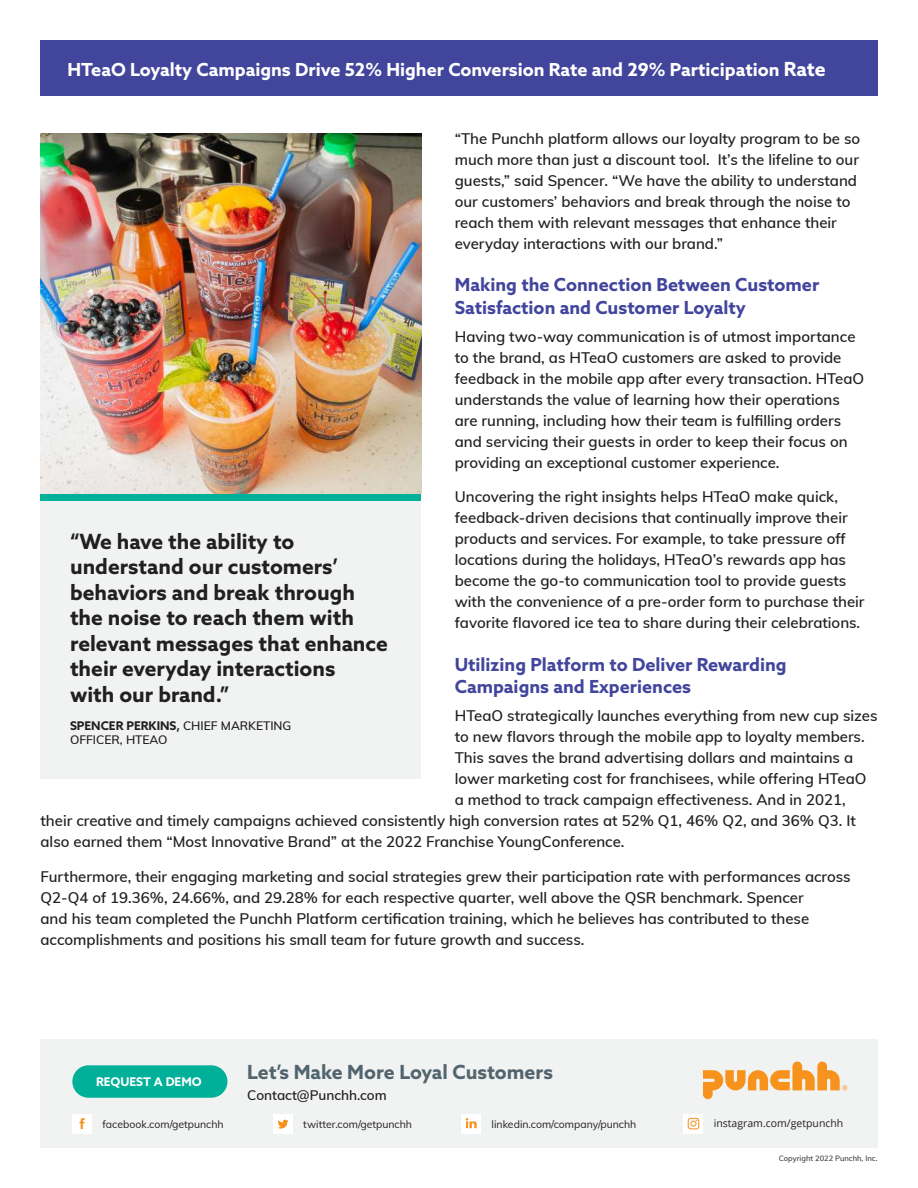
<style>
.page{position:relative;width:918px;height:1188px;background:#fff}
.page>*{position:absolute;margin:0;border:0;box-sizing:border-box;transform-origin:0 0}
.t1{font:700 21px/25.5px "Azo Sans";color:#221f1f}
.t2{font:700 19.5px "Azo Sans";color:#52646e}
.t3{font:700 18px/22.5px "Azo Sans";color:#42459c}
.t4{font:700 18px "Azo Sans";color:#fff}
.t5{font:600 15px/21px "Muli";color:#221f1f}
.t6{font:600 13.5px "Muli";color:#221f1f}
.t7{font:700 12px "Azo Sans";color:#221f1f}
.t8{font:600 12px "Muli";color:#221f1f}
.t9{font:700 12px "Azo Sans";color:#fff}
.t10{font:10.5px "Muli";color:#221f1f}
.t11{font:10.5px "Open Sans";color:#221f1f}
.t12{font:600 7.5px "Muli";color:#404041}
.s1{font-size:19.5px}
.s2{font-family:"Muli";font-weight:600}
</style>
<div class="page">
<div style="left:41px;top:41px;width:837px;height:55px;background:#42459c"></div>
<div style="left:41px;top:1039px;width:837px;height:108px;background:#f1f3f3"></div>
<div style="left:72px;top:1114px;width:20px;height:19px;background:#fff"></div>
<svg style="left:80px;top:1118px;width:5px;height:11px"></svg>
<div style="left:273px;top:1114px;width:20px;height:19px;background:#fff"></div>
<svg style="left:278px;top:1120px;width:10px;height:9px"></svg>
<div style="left:461px;top:1114px;width:20px;height:19px;background:#fff"></div>
<svg style="left:466px;top:1118px;width:11px;height:10px"></svg>
<svg style="left:684px;top:1114px;width:19px;height:19px"></svg>
<svg style="left:688px;top:1118px;width:11px;height:11px"></svg>
<svg style="left:703px;top:1061px;width:144px;height:38px"></svg>
<div style="left:72px;top:1065px;width:155px;height:33px;background:#00b098;border-radius:16px"></div>
<div style="left:41px;top:497px;width:380px;height:282px;background:#f1f3f3"></div>
<div style="left:41px;top:494px;width:380px;height:7px;background:#00b098"></div>
<img style="left:40px;top:133px;width:381px;height:361px">
<p class="t4" style="left:68px;top:62px;width:760px">HTeaO Loyalty Campaigns Drive 52% Higher Conversion Rate and 29% Participation <span class="s1">Rate</span></p>
<p class="t5" style="left:455px;top:127px;width:407px">“The Punchh platform allows our loyalty program to be so much more than just a discount tool. It’s the lifeline to our guests,” said Spencer. “We have the ability to understand our customers’ behaviors and break through the noise to reach them with relevant messages that enhance their everyday interactions with our brand.”</p>
<p class="t3" style="left:455px;top:275px;width:366px">Making the Connection Between Customer<br>Satisfaction and Customer Loyalty</p>
<p class="t5" style="left:455px;top:325px;width:411px">Having two-way communication is of utmost importance to the brand, as HTeaO customers are asked to provide feedback in the mobile app after every transaction. HTeaO understands the value of learning how their operations are running, including how their team is fulfilling orders and servicing their guests in order to keep their focus on providing an exceptional customer experience.</p>
<p class="t5" style="left:455px;top:485px;width:411px">Uncovering the right insights helps HTeaO make quick, feedback-driven decisions that continually improve their products and services. For example, to take pressure off locations during the holidays, HTeaO’s rewards app has become the go-to communication tool to provide guests with the convenience of a pre-order form to purchase their favorite flavored ice tea to share during their celebrations.</p>
<p class="t3" style="left:455px;top:655px;width:333px">Utilizing Platform to Deliver Rewarding<br>Campaigns and Experiences</p>
<p class="t5" style="left:455px;top:704px;width:424px">HTeaO strategically launches everything from new cup sizes</p>
<p class="t5" style="left:455px;top:725px;width:411px">to new flavors through the mobile app to loyalty members.</p>
<p class="t5" style="left:455px;top:746px;width:400px">This saves the brand advertising dollars and maintains a</p>
<p class="t5" style="left:455px;top:767px;width:413px">lower marketing cost for franchisees, while offering HTeaO</p>
<p class="t5" style="left:455px;top:788px;width:392px">a method to track campaign effectiveness. And in 2021,</p>
<p class="t5" style="left:40px;top:809px;width:817px">their creative and timely campaigns achieved consistently high conversion rates at 52% Q1, 46% Q2, and 36% Q3. It</p>
<p class="t5" style="left:40px;top:830px;width:586px">also earned them “Most Innovative Brand” at the 2022 Franchise YoungConference.</p>
<p class="t5" style="left:40px;top:865px;width:812px">Furthermore, their engaging marketing and social strategies grew their participation rate with performances across Q2-Q4 of 19.36%, 24.66%, and 29.28% for each respective quarter, well above the QSR benchmark. Spencer<br>and his team completed the Punchh Platform certification training, which he believes has contributed to these accomplishments and positions his small team for future growth and success.</p>
<h1 class="t1" style="left:70px;top:530px;width:319px">“We have the ability to understand our customers’ behaviors and break through the noise to reach them with relevant messages that enhance their everyday interactions<br>with our brand.”</h1>
<p class="t7" style="left:70px;top:720px;width:223px">SPENCER PERKINS, <span class="s2">CHIEF MARKETING</span></p>
<p class="t8" style="left:70px;top:735px;width:99px">OFFICER, HTEAO</p>
<p class="t9" style="left:96px;top:1077px;width:107px">REQUEST A DEMO</p>
<h2 class="t2" style="left:247px;top:1063px;width:307px">Let’s Make More Loyal Customers</h2>
<p class="t6" style="left:247px;top:1090px;width:141px">Contact@Punchh.com</p>
<p class="t10" style="left:103px;top:1120px;width:123px">facebook.com/getpunchh</p>
<p class="t10" style="left:303px;top:1120px;width:110px">twitter.com/getpunchh</p>
<p class="t10" style="left:492px;top:1121px;width:146px">linkedin.com/company/punchh</p>
<p class="t11" style="left:714px;top:1119px;width:131px">instagram.com/getpunchh</p>
<p class="t12" style="left:779px;top:1152px;width:100px">Copyright 2022 Punchh, Inc.</p>
</div>
